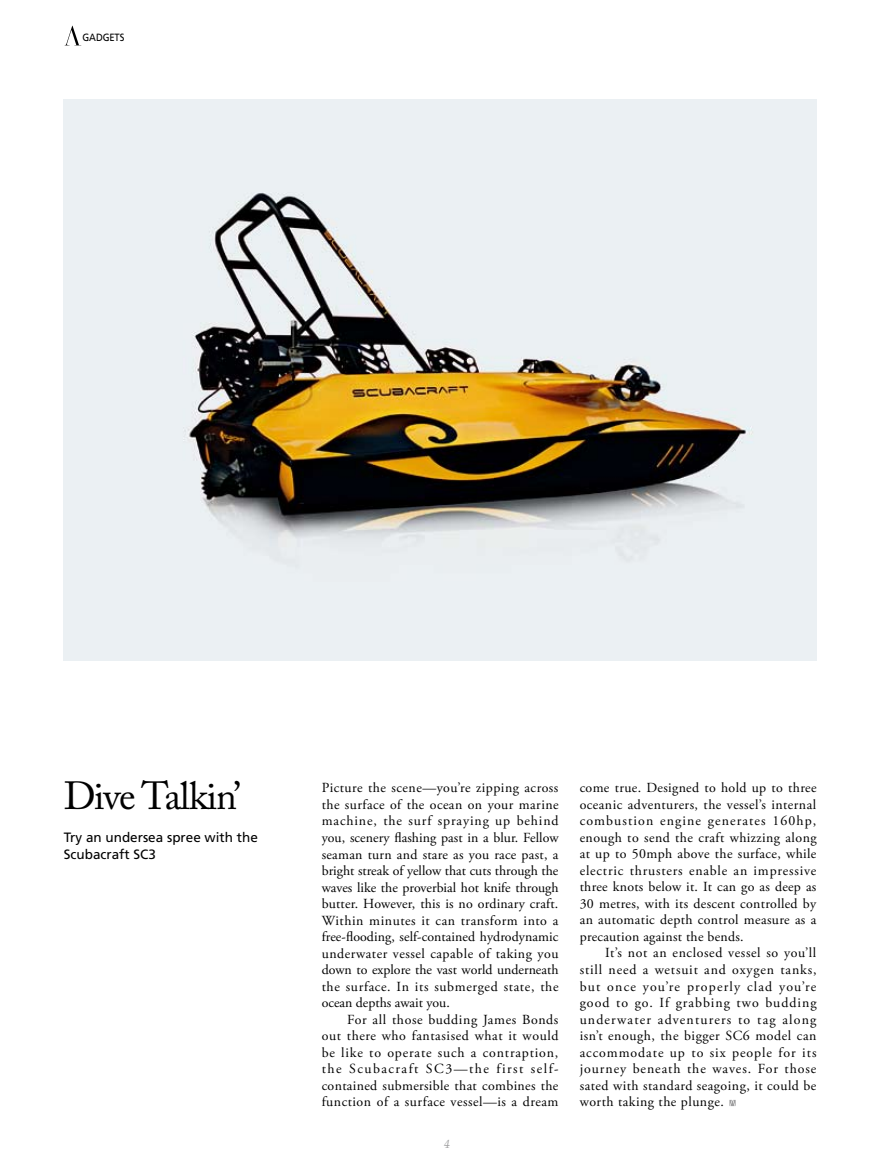
<style>
.page{position:relative;width:893px;height:1170px;background:#fff}
.page>*{position:absolute;margin:0;border:0;box-sizing:border-box;transform-origin:0 0}
.t1{font:39px "Adobe Caslon Pro";letter-spacing:-.03em;color:#000}
.t2{font:13.8px/16.5px "Adobe Garamond Pro";letter-spacing:.035em;color:#000;text-align:justify}
.t3{font:13.5px/16.5px "Frutiger LT Std";color:#000}
.t4{font:italic 12px "Palatino";color:#9f9fa0}
.t5{font:10.5px "Frutiger LT Std";letter-spacing:-.01em;color:#000;scale:.9 1}
</style>
<div class="page">
<svg style="left:65px;top:26px;width:14px;height:19px"></svg>
<svg style="left:729px;top:1099px;width:7px;height:6px"></svg>
<img style="left:64px;top:99px;width:752px;height:561px">
<p class="t5" style="left:83px;top:31px;width:48px">GADGETS</p>
<h1 class="t1" style="left:64px;top:772px;width:178px">Dive Talkin’</h1>
<p class="t3" style="left:64px;top:829px;width:196px">Try an undersea spree with the<br>Scubacraft SC3</p>
<p class="t2" style="left:322px;top:780px;width:238px">Picture the scene—you’re zipping across the surface of the ocean on your marine machine, the surf spraying up behind you, scenery flashing past in a blur. Fellow seaman turn and stare as you race past, a bright streak of yellow that cuts through the waves like the proverbial hot knife through butter. However, this is no ordinary craft.<br>Within minutes it can transform into a free-flooding, self-contained hydrodynamic underwater vessel capable of taking you down to explore the vast world underneath the surface. In its submerged state, the ocean depths await you.</p>
<p class="t2" style="left:322px;top:1011px;width:238px;text-indent:26px">For all those budding James Bonds out there who fantasised what it would be like to operate such a contraption, the Scubacraft SC3—the first self&shy;contained submersible that combines the function of a surface vessel—is a dream</p>
<p class="t4" style="left:444px;top:1134px;width:7px">4</p>
<p class="t2" style="left:580px;top:780px;width:238px">come true. Designed to hold up to three oceanic adventurers, the vessel’s internal combustion engine generates 160hp, enough to send the craft whizzing along at up to 50mph above the surface, while electric thrusters enable an impressive three knots below it. It can go as deep as 30 metres, with its descent controlled by an automatic depth control measure as a precaution against the bends.</p>
<p class="t2" style="left:580px;top:945px;width:238px;text-indent:26px">It’s not an enclosed vessel so you’ll still need a wetsuit and oxygen tanks, but once you’re properly clad you’re good to go. If grabbing two budding underwater adventurers to tag along isn’t enough, the bigger SC6 model can accommodate up to six people for its journey beneath the waves. For those sated with standard seagoing, it could be worth taking the plunge.</p>
</div>
